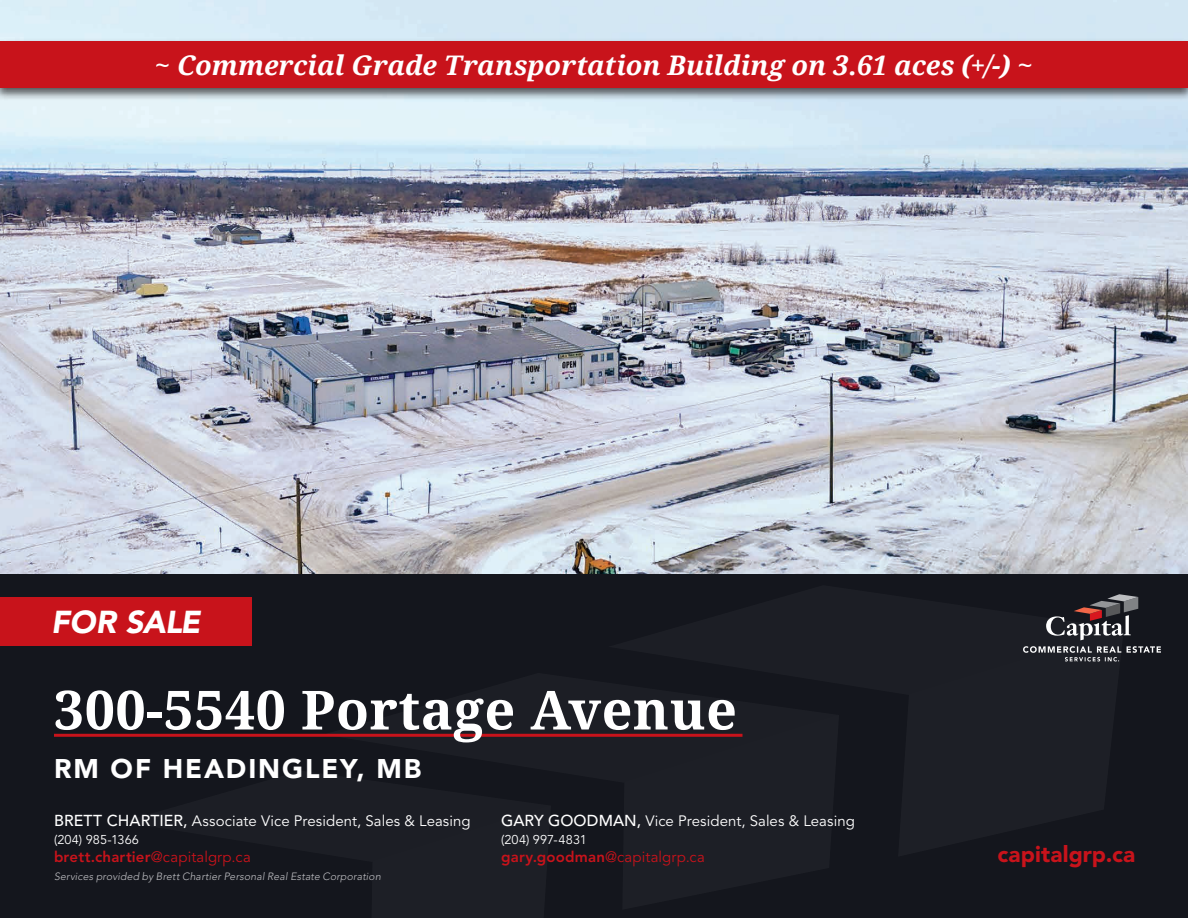
<style>
.page{position:relative;width:1188px;height:918px;background:#fff}
.page>*{position:absolute;margin:0;border:0;box-sizing:border-box;transform-origin:0 0}
.t1{font:700 54px "Droid Serif";letter-spacing:.01em;color:#fff}
.t2{font:italic 900 31.5px "Avenir LT Std";letter-spacing:-.025em;color:#fff}
.t3{font:italic 700 27px "Droid Serif";letter-spacing:-.005em;color:#fff}
.t4{font:900 27px "Avenir";letter-spacing:.07em;color:#fff}
.t5{font:900 22.5px "Avenir LT Std";letter-spacing:.005em;color:#c8131b}
.t6{font:15px "Avenir LT Std";letter-spacing:.005em;color:#fff}
.t7{font:800 15px "Avenir LT Std";letter-spacing:.01em;color:#c8131b}
.t8{font:15px "Avenir LT Std";letter-spacing:.005em;color:#c8131b}
.t9{font:12.75px "Avenir LT Std";letter-spacing:.005em;color:#fff}
.t10{font:italic 300 10.5px "Avenir LT Std";letter-spacing:.015em;color:#c1c1c5}
.s1{font-weight:500;font-size:15.75px}
.s2{font-weight:400}
.s3{font-weight:800}
</style>
<div class="page">
<div style="left:0;top:573px;width:1188px;height:345px;background:#14161d"></div>
<div style="left:0;top:597px;width:252px;height:48px;background:#c8131b"></div>
<svg style="left:323px;top:733px;width:420px;height:4px"></svg>
<svg style="left:1023px;top:594px;width:138px;height:67px"></svg>
<img style="left:0;top:0;width:1188px;height:573px">
<hr style="left:54px;top:734px;width:688px;height:3px;background:#c8131b">
<div style="left:0;top:38px;width:1188px;height:63px;background:#231f20;opacity:.75"></div>
<div style="left:0;top:41px;width:1188px;height:47px;background:#c8131b"></div>
<h3 class="t3" style="left:155px;top:46px;width:879px">~ Commercial Grade Transportation Building on 3.61 aces (+/-) ~</h3>
<h2 class="t2" style="left:51px;top:603px;width:151px">FOR SALE</h2>
<h1 class="t1" style="left:54px;top:672px;width:684px">300-5540 Portage Avenue</h1>
<h3 class="t4" style="left:54px;top:745px;width:369px">RM OF HEADINGLEY, MB</h3>
<p class="t6" style="left:54px;top:812px;width:418px"><span class="s1">BRETT CHARTIER,</span> Associate Vice President, Sales &amp; Leasing</p>
<p class="t9" style="left:54px;top:832px;width:87px">(204) 985-1366</p>
<p class="t7" style="left:54px;top:848px;width:198px">brett.chartier<span class="s2">@capitalgrp.ca</span></p>
<p class="t10" style="left:54px;top:870px;width:328px">Services provided by Brett Chartier Personal Real Estate Corporation</p>
<p class="t6" style="left:501px;top:812px;width:355px"><span class="s1">GARY GOODMAN,</span> Vice President, Sales &amp; Leasing</p>
<p class="t9" style="left:501px;top:832px;width:87px">(204) 997-4831</p>
<p class="t8" style="left:501px;top:848px;width:205px"><span class="s3">gary.goodman</span>@capitalgrp.ca</p>
<h3 class="t5" style="left:998px;top:841px;width:139px">capitalgrp.ca</h3>
</div>
